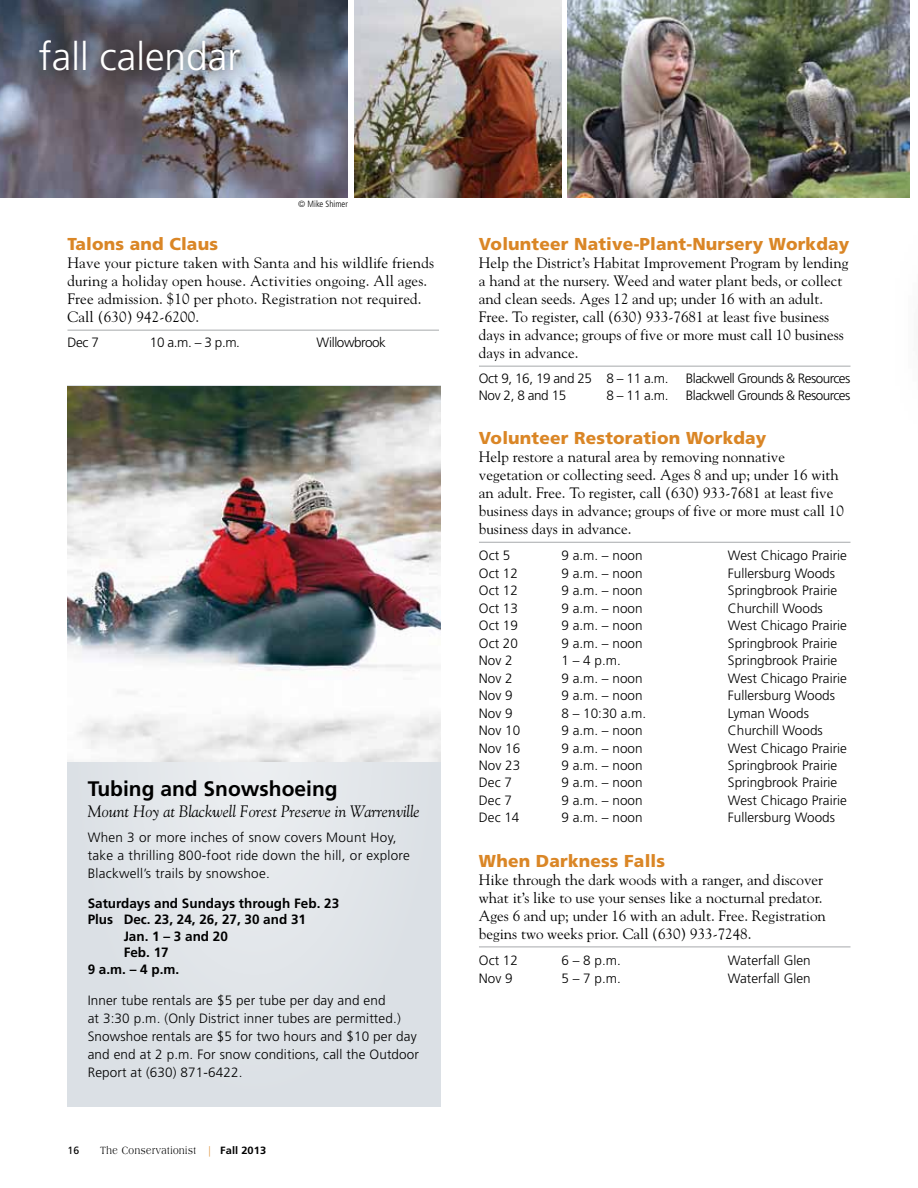
<style>
.page{position:relative;width:918px;height:1188px;background:#fff}
.page>*{position:absolute;margin:0;border:0;box-sizing:border-box;transform-origin:0 0}
.t1{font:300 39px "Frutiger";color:#fff}
.t2{font:700 21px "Frutiger";color:#000}
.t3{font:900 17.25px "Frutiger";letter-spacing:.01em;color:#da8626}
.t4{font:italic 16.5px "Goudy";color:#000;scale:.96 1}
.t5{font:15px/18px "Goudy";color:#000}
.t6{font:300 13.5px/18px "Frutiger";color:#000}
.t7{font:300 13.5px/18px "Frutiger";letter-spacing:.02em;color:#000}
.t8{font:700 13.5px "Frutiger";color:#000}
.t9{font:300 13.5px "Frutiger";letter-spacing:-.04em;color:#000}
.t10{font:300 13.5px "Frutiger";letter-spacing:-.03em;color:#000}
.t11{font:11.25px "Americana";letter-spacing:.065em;color:#000;scale:.75 1}
.t12{font:10.5px "Frutiger";color:#000}
.t13{font:300 condensed 9px "Frutiger";color:#000}
.s1{font-family:"Frutiger";font-weight:300;font-stretch:condensed;font-size:10.5px;color:#da8626}
.s2{font-family:"Frutiger";font-weight:700;font-size:10.5px}
</style>
<div class="page">
<img style="left:0;top:0;width:347px;height:198px">
<img style="left:354px;top:0;width:207px;height:198px">
<hr style="left:68px;top:330px;width:371px;height:1px;background:#a7a9ac">
<hr style="left:479px;top:366px;width:371px;height:1px;background:#a7a9ac">
<hr style="left:479px;top:542px;width:371px;height:1px;background:#a7a9ac">
<hr style="left:479px;top:947px;width:371px;height:1px;background:#a7a9ac">
<img style="left:568px;top:0;width:342px;height:198px">
<div style="left:8px;top:7px;width:254px;height:88px;background:#000;opacity:.48"></div>
<div style="left:68px;top:386px;width:373px;height:721px;background:#dbe0e5"></div>
<img style="left:68px;top:386px;width:373px;height:375px">
<div style="left:883px;top:193px;width:35px;height:263px;background:#fff"></div>
<h1 class="t1" style="left:39px;top:34px;width:203px">fall calendar</h1>
<p class="t13" style="left:298px;top:199px;width:51px">© Mike Shimer</p>
<p class="t3" style="left:68px;top:233px;width:152px">Talons and Claus</p>
<p class="t5" style="left:68px;top:253px;width:368px">Have your picture taken with Santa and his wildlife friends during a holiday open house. Activities ongoing. All ages.<br>Free admission. $10 per photo. Registration not required.<br>Call (630) 942-6200.</p>
<p class="t6" style="left:68px;top:334px;width:33px">Dec 7</p>
<p class="t6" style="left:150px;top:334px;width:91px">10 a.m. – 3 p.m.</p>
<p class="t10" style="left:316px;top:335px;width:71px">Willowbrook</p>
<h2 class="t2" style="left:88px;top:776px;width:252px">Tubing and Snowshoeing</h2>
<p class="t4" style="left:88px;top:801px;width:347px">Mount Hoy at Blackwell Forest Preserve in Warrenville</p>
<p class="t7" style="left:88px;top:828px;width:324px">When 3 or more inches of snow covers Mount Hoy, take a thrilling 800-foot ride down the hill, or explore<br>Blackwell’s trails by snowshoe.</p>
<p class="t8" style="left:88px;top:895px;width:253px">Saturdays and Sundays through Feb. 23</p>
<p class="t8" style="left:88px;top:912px;width:220px">Plus Dec. 23, 24, 26, 27, 30 and 31</p>
<p class="t8" style="left:124px;top:928px;width:106px">Jan. 1 – 3 and 20</p>
<p class="t8" style="left:124px;top:945px;width:47px">Feb. 17</p>
<p class="t8" style="left:88px;top:961px;width:93px">9 a.m. – 4 p.m.</p>
<p class="t6" style="left:88px;top:992px;width:333px">Inner tube rentals are $5 per tube per day and end<br>at 3:30 p.m. (Only District inner tubes are permitted.)<br>Snowshoe rentals are $5 for two hours and $10 per day and end at 2 p.m. For snow conditions, call the Outdoor Report at (630) 871-6422.</p>
<p class="t12" style="left:68px;top:1144px;width:13px">16</p>
<p class="t11" style="left:100px;top:1144px;width:223px">The Conservationist <span class="s1">|</span> <span class="s2">Fall 2013</span></p>
<p class="t3" style="left:479px;top:233px;width:372px">Volunteer Native-Plant-Nursery Workday</p>
<p class="t5" style="left:479px;top:253px;width:371px">Help the District’s Habitat Improvement Program by lending a hand at the nursery. Weed and water plant beds, or collect and clean seeds. Ages 12 and up; under 16 with an adult.<br>Free. To register, call (630) 933-7681 at least five business days in advance; groups of five or more must call 10 business days in advance.</p>
<p class="t10" style="left:479px;top:371px;width:191px">Oct 9, 16, 19 and 25 8 – 11 a.m.</p>
<p class="t9" style="left:686px;top:371px;width:166px">Blackwell Grounds &amp; Resources</p>
<p class="t6" style="left:479px;top:386px;width:89px">Nov 2, 8 and 15</p>
<p class="t6" style="left:606px;top:386px;width:63px">8 – 11 a.m.</p>
<p class="t9" style="left:686px;top:388px;width:166px">Blackwell Grounds &amp; Resources</p>
<p class="t3" style="left:479px;top:428px;width:289px">Volunteer Restoration Workday</p>
<p class="t5" style="left:479px;top:448px;width:366px">Help restore a natural area by removing nonnative vegetation or collecting seed. Ages 8 and up; under 16 with an adult. Free. To register, call (630) 933-7681 at least five business days in advance; groups of five or more must call 10 business days in advance.</p>
<p class="t6" style="left:479px;top:547px;width:33px">Oct 5</p>
<p class="t6" style="left:561px;top:547px;width:83px">9 a.m. – noon</p>
<p class="t6" style="left:728px;top:547px;width:121px">West Chicago Prairie</p>
<p class="t6" style="left:479px;top:564px;width:41px">Oct 12</p>
<p class="t6" style="left:561px;top:564px;width:83px">9 a.m. – noon</p>
<p class="t6" style="left:728px;top:564px;width:109px">Fullersburg Woods</p>
<p class="t6" style="left:479px;top:582px;width:41px">Oct 12</p>
<p class="t6" style="left:561px;top:582px;width:83px">9 a.m. – noon</p>
<p class="t6" style="left:728px;top:582px;width:111px">Springbrook Prairie</p>
<p class="t6" style="left:479px;top:599px;width:41px">Oct 13</p>
<p class="t6" style="left:561px;top:599px;width:83px">9 a.m. – noon</p>
<p class="t6" style="left:728px;top:599px;width:96px">Churchill Woods</p>
<p class="t6" style="left:479px;top:617px;width:41px">Oct 19</p>
<p class="t6" style="left:561px;top:617px;width:83px">9 a.m. – noon</p>
<p class="t6" style="left:728px;top:617px;width:121px">West Chicago Prairie</p>
<p class="t6" style="left:479px;top:634px;width:41px">Oct 20</p>
<p class="t6" style="left:561px;top:634px;width:83px">9 a.m. – noon</p>
<p class="t6" style="left:728px;top:634px;width:111px">Springbrook Prairie</p>
<p class="t6" style="left:479px;top:652px;width:35px">Nov 2</p>
<p class="t6" style="left:561px;top:652px;width:61px">1 – 4 p.m.</p>
<p class="t6" style="left:728px;top:652px;width:111px">Springbrook Prairie</p>
<p class="t6" style="left:479px;top:669px;width:35px">Nov 2</p>
<p class="t6" style="left:561px;top:669px;width:83px">9 a.m. – noon</p>
<p class="t6" style="left:728px;top:669px;width:121px">West Chicago Prairie</p>
<p class="t6" style="left:479px;top:687px;width:35px">Nov 9</p>
<p class="t6" style="left:561px;top:687px;width:83px">9 a.m. – noon</p>
<p class="t6" style="left:728px;top:687px;width:109px">Fullersburg Woods</p>
<p class="t6" style="left:479px;top:704px;width:35px">Nov 9</p>
<p class="t6" style="left:561px;top:704px;width:86px">8 – 10:30 a.m.</p>
<p class="t6" style="left:728px;top:704px;width:83px">Lyman Woods</p>
<p class="t6" style="left:479px;top:722px;width:43px">Nov 10</p>
<p class="t6" style="left:561px;top:722px;width:83px">9 a.m. – noon</p>
<p class="t6" style="left:728px;top:722px;width:96px">Churchill Woods</p>
<p class="t6" style="left:479px;top:739px;width:43px">Nov 16</p>
<p class="t6" style="left:561px;top:739px;width:83px">9 a.m. – noon</p>
<p class="t6" style="left:728px;top:739px;width:121px">West Chicago Prairie</p>
<p class="t6" style="left:479px;top:757px;width:43px">Nov 23</p>
<p class="t6" style="left:561px;top:757px;width:83px">9 a.m. – noon</p>
<p class="t6" style="left:728px;top:757px;width:111px">Springbrook Prairie</p>
<p class="t6" style="left:479px;top:774px;width:35px">Dec 7</p>
<p class="t6" style="left:561px;top:774px;width:83px">9 a.m. – noon</p>
<p class="t6" style="left:728px;top:774px;width:111px">Springbrook Prairie</p>
<p class="t6" style="left:479px;top:792px;width:35px">Dec 7</p>
<p class="t6" style="left:561px;top:792px;width:83px">9 a.m. – noon</p>
<p class="t6" style="left:728px;top:792px;width:121px">West Chicago Prairie</p>
<p class="t6" style="left:479px;top:809px;width:42px">Dec 14</p>
<p class="t6" style="left:561px;top:809px;width:83px">9 a.m. – noon</p>
<p class="t6" style="left:728px;top:809px;width:109px">Fullersburg Woods</p>
<p class="t3" style="left:479px;top:850px;width:188px">When Darkness Falls</p>
<p class="t5" style="left:479px;top:870px;width:349px">Hike through the dark woods with a ranger, and discover what it’s like to use your senses like a nocturnal predator.<br>Ages 6 and up; under 16 with an adult. Free. Registration begins two weeks prior. Call (630) 933-7248.</p>
<p class="t6" style="left:479px;top:952px;width:41px">Oct 12</p>
<p class="t6" style="left:561px;top:952px;width:61px">6 – 8 p.m.</p>
<p class="t6" style="left:728px;top:952px;width:84px">Waterfall Glen</p>
<p class="t6" style="left:479px;top:969px;width:35px">Nov 9</p>
<p class="t6" style="left:561px;top:969px;width:61px">5 – 7 p.m.</p>
<p class="t6" style="left:728px;top:969px;width:84px">Waterfall Glen</p>
</div>
